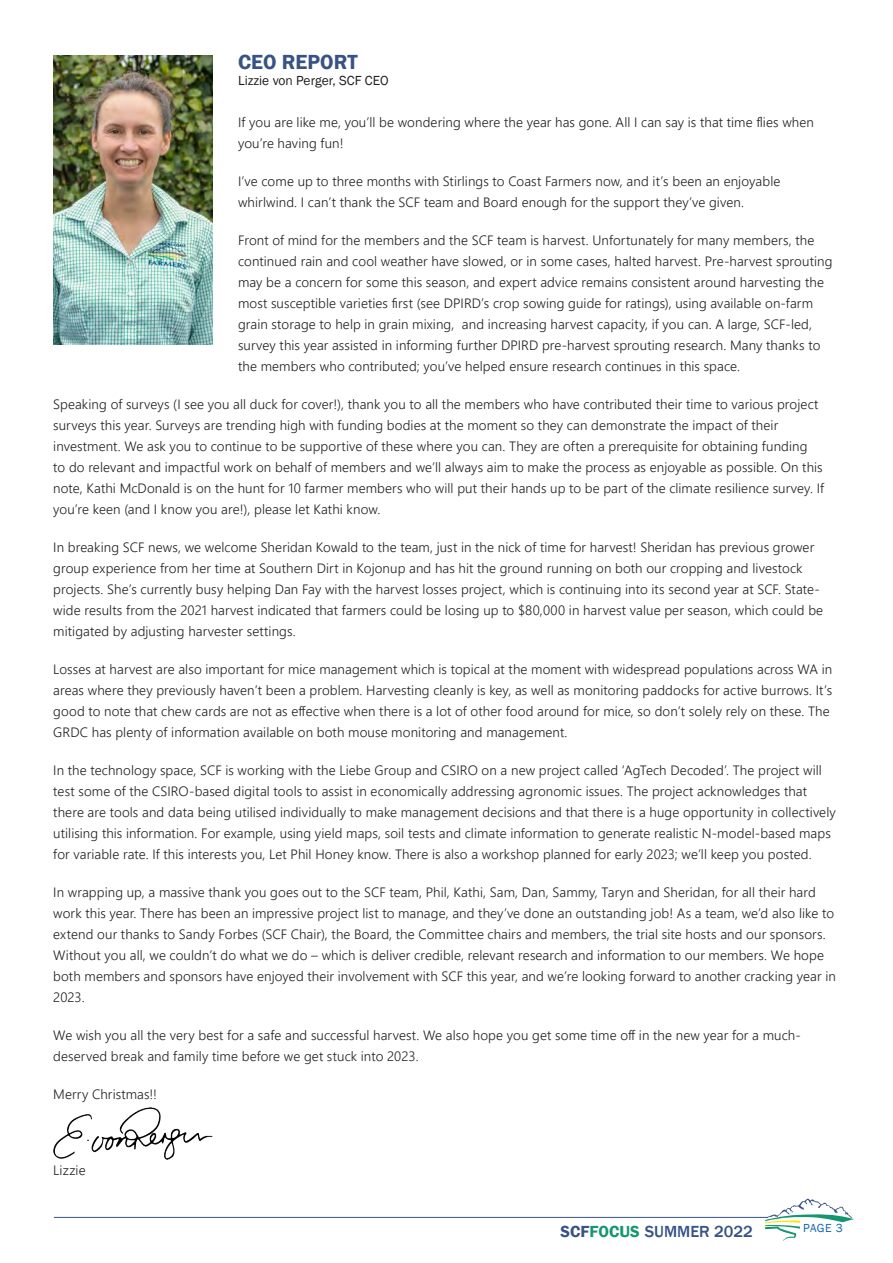
<style>
.page{position:relative;width:893px;height:1263px;background:#fff}
.page>*{position:absolute;margin:0;border:0;box-sizing:border-box;transform-origin:0 0}
.t1{font:600 21px "Franklin Gothic";color:#375285}
.t2{font:500 16.5px "Franklin Gothic";color:#375285}
.t3{font:300 13.5px/21px "Segoe UI";letter-spacing:.01em;color:#231f20}
.t4{font:13.5px "Franklin Gothic";color:#231f20}
.t5{font:12px "Franklin Gothic";color:#1666b1}
.s1{font-weight:600}
.s2{font-weight:600;color:#13976e}
</style>
<div class="page">
<svg style="left:765px;top:1198px;width:89px;height:43px"></svg>
<hr style="left:54px;top:1217px;width:714px;height:1px;background:#375285">
<img style="left:53px;top:56px;width:160px;height:288px">
<img style="left:53px;top:1108px;width:159px;height:51px">
<p class="t1" style="left:238px;top:49px;width:121px">CEO REPORT</p>
<p class="t4" style="left:238px;top:72px;width:152px">Lizzie von Perger, SCF CEO</p>
<p class="t3" style="left:238px;top:110px;width:577px">If you are like me, you’ll be wondering where the year has gone. All I can say is that time flies when you’re having fun!</p>
<p class="t3" style="left:238px;top:170px;width:544px">I’ve come up to three months with Stirlings to Coast Farmers now, and it’s been an enjoyable whirlwind. I can’t thank the SCF team and Board enough for the support they’ve given.</p>
<p class="t3" style="left:238px;top:229px;width:596px">Front of mind for the members and the SCF team is harvest. Unfortunately for many members, the continued rain and cool weather have slowed, or in some cases, halted harvest. Pre-harvest sprouting may be a concern for some this season, and expert advice remains consistent around harvesting the most susceptible varieties first (see DPIRD’s crop sowing guide for ratings), using available on-farm grain storage to help in grain mixing, and increasing harvest capacity, if you can. A large, SCF-led, survey this year assisted in informing further DPIRD pre-harvest sprouting research. Many thanks to the members who contributed; you’ve helped ensure research continues in this space.</p>
<p class="t3" style="left:53px;top:393px;width:772px">Speaking of surveys (I see you all duck for cover!), thank you to all the members who have contributed their time to various project surveys this year. Surveys are trending high with funding bodies at the moment so they can demonstrate the impact of their investment. We ask you to continue to be supportive of these where you can. They are often a prerequisite for obtaining funding<br>to do relevant and impactful work on behalf of members and we’ll always aim to make the process as enjoyable as possible. On this note, Kathi McDonald is on the hunt for 10 farmer members who will put their hands up to be part of the climate resilience survey. If you’re keen (and I know you are!), please let Kathi know.</p>
<p class="t3" style="left:53px;top:536px;width:771px">In breaking SCF news, we welcome Sheridan Kowald to the team, just in the nick of time for harvest! Sheridan has previous grower group experience from her time at Southern Dirt in Kojonup and has hit the ground running on both our cropping and livestock projects. She’s currently busy helping Dan Fay with the harvest losses project, which is continuing into its second year at SCF. State&shy;wide results from the 2021 harvest indicated that farmers could be losing up to $80,000 in harvest value per season, which could be mitigated by adjusting harvester settings.</p>
<p class="t3" style="left:53px;top:658px;width:780px">Losses at harvest are also important for mice management which is topical at the moment with widespread populations across WA in areas where they previously haven’t been a problem. Harvesting cleanly is key, as well as monitoring paddocks for active burrows. It’s good to note that chew cards are not as effective when there is a lot of other food around for mice, so don’t solely rely on these. The GRDC has plenty of information available on both mouse monitoring and management.</p>
<p class="t3" style="left:53px;top:759px;width:784px">In the technology space, SCF is working with the Liebe Group and CSIRO on a new project called ‘AgTech Decoded’. The project will test some of the CSIRO-based digital tools to assist in economically addressing agronomic issues. The project acknowledges that there are tools and data being utilised individually to make management decisions and that there is a huge opportunity in collectively utilising this information. For example, using yield maps, soil tests and climate information to generate realistic N-model-based maps for variable rate. If this interests you, Let Phil Honey know. There is also a workshop planned for early 2023; we’ll keep you posted.</p>
<p class="t3" style="left:53px;top:881px;width:784px">In wrapping up, a massive thank you goes out to the SCF team, Phil, Kathi, Sam, Dan, Sammy, Taryn and Sheridan, for all their hard work this year. There has been an impressive project list to manage, and they’ve done an outstanding job! As a team, we’d also like to extend our thanks to Sandy Forbes (SCF Chair), the Board, the Committee chairs and members, the trial site hosts and our sponsors.<br>Without you all, we couldn’t do what we do – which is deliver credible, relevant research and information to our members. We hope both members and sponsors have enjoyed their involvement with SCF this year, and we’re looking forward to another cracking year in 2023.</p>
<p class="t3" style="left:53px;top:1024px;width:749px">We wish you all the very best for a safe and successful harvest. We also hope you get some time off in the new year for a much&shy;deserved break and family time before we get stuck into 2023.</p>
<p class="t3" style="left:53px;top:1083px;width:105px">Merry Christmas!!</p>
<p class="t3" style="left:53px;top:1159px;width:34px">Lizzie</p>
<p class="t2" style="left:560px;top:1221px;width:194px"><span class="s1">SCF</span><span class="s2">FOCUS</span> SUMMER 2022</p>
<p class="t5" style="left:803px;top:1221px;width:41px">PAGE 3</p>
</div>
